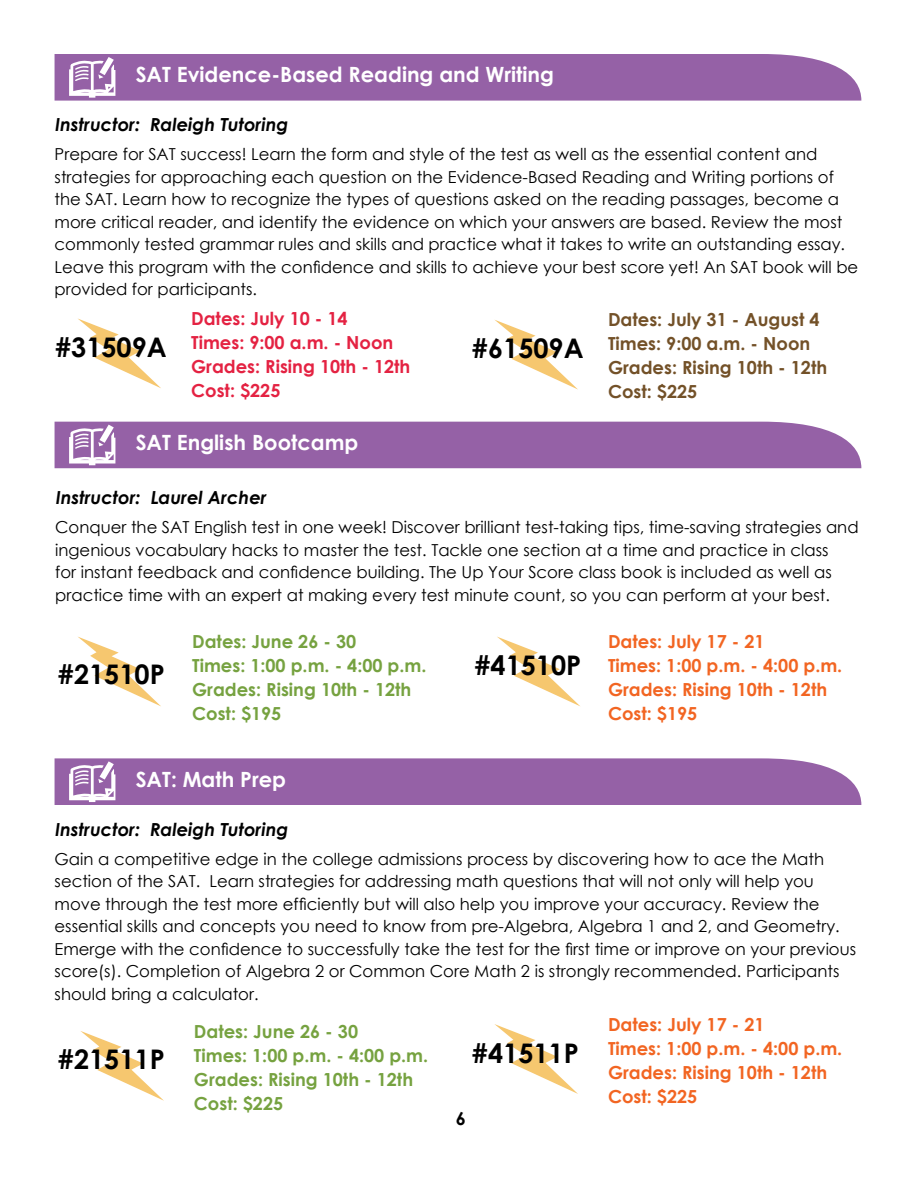
<style>
.page{position:relative;width:918px;height:1188px;background:#fff}
.page>*{position:absolute;margin:0;border:0;box-sizing:border-box;transform-origin:0 0}
.t1{font:700 27px "Century Gothic";color:#000}
.t2{font:700 21px "Century Gothic";color:#fff}
.t3{font:700 18px/24px "Century Gothic";color:#f26522}
.t4{font:700 18px/24px "Century Gothic";color:#76a240}
.t5{font:italic 700 18px "Century Gothic";color:#000}
.t6{font:700 18px/24px "Century Gothic";color:#735128}
.t7{font:700 18px/24px "Century Gothic";color:#e42242}
.t8{font:700 18px "Century Gothic";color:#000}
.t9{font:16.5px/22.5px "Century Gothic";color:#000}
</style>
<div class="page">
<svg style="left:55px;top:54px;width:806px;height:47px;background:#9a69aa"></svg>
<svg style="left:495px;top:320px;width:83px;height:70px"></svg>
<svg style="left:78px;top:318px;width:83px;height:70px"></svg>
<div style="left:55px;top:422px;width:806px;height:46px;background:#9561a6"></div>
<svg style="left:497px;top:637px;width:83px;height:69px"></svg>
<svg style="left:78px;top:637px;width:83px;height:69px"></svg>
<svg style="left:55px;top:758px;width:806px;height:47px;background:#9a69aa"></svg>
<svg style="left:494px;top:1024px;width:84px;height:70px"></svg>
<svg style="left:80px;top:1031px;width:84px;height:70px"></svg>
<p class="t2" style="left:136px;top:59px;width:420px">SAT Evidence-Based Reading and Writing</p>
<p class="t5" style="left:55px;top:111px;width:235px">Instructor: Raleigh Tutoring</p>
<p class="t9" style="left:55px;top:143px;width:805px">Prepare for SAT success! Learn the form and style of the test as well as the essential content and strategies for approaching each question on the Evidence-Based Reading and Writing portions of the SAT. Learn how to recognize the types of questions asked on the reading passages, become a more critical reader, and identify the evidence on which your answers are based. Review the most commonly tested grammar rules and skills and practice what it takes to write an outstanding essay.<br>Leave this program with the confidence and skills to achieve your best score yet! An SAT book will be provided for participants.</p>
<h1 class="t1" style="left:55px;top:327px;width:113px">#31509A</h1>
<p class="t7" style="left:191px;top:306px;width:221px">Dates: July 10 - 14<br>Times: 9:00 a.m. - Noon<br>Grades: Rising 10th - 12th<br>Cost: $225</p>
<p class="t2" style="left:136px;top:426px;width:224px">SAT English Bootcamp</p>
<p class="t5" style="left:56px;top:484px;width:212px">Instructor: Laurel Archer</p>
<h1 class="t1" style="left:472px;top:328px;width:113px">#61509A</h1>
<p class="t6" style="left:608px;top:307px;width:221px">Dates: July 31 - August 4<br>Times: 9:00 a.m. - Noon<br>Grades: Rising 10th - 12th<br>Cost: $225</p>
<p class="t9" style="left:55px;top:516px;width:805px">Conquer the SAT English test in one week! Discover brilliant test-taking tips, time-saving strategies and ingenious vocabulary hacks to master the test. Tackle one section at a time and practice in class<br>for instant feedback and confidence building. The Up Your Score class book is included as well as practice time with an expert at making every test minute count, so you can perform at your best.</p>
<h1 class="t1" style="left:58px;top:654px;width:108px">#21510P</h1>
<p class="t4" style="left:192px;top:629px;width:236px">Dates: June 26 - 30<br>Times: 1:00 p.m. - 4:00 p.m.<br>Grades: Rising 10th - 12th<br>Cost: $195</p>
<p class="t2" style="left:136px;top:763px;width:152px">SAT: Math Prep</p>
<p class="t5" style="left:55px;top:815px;width:235px">Instructor: Raleigh Tutoring</p>
<h1 class="t1" style="left:474px;top:645px;width:108px">#41510P</h1>
<p class="t3" style="left:608px;top:629px;width:236px">Dates: July 17 - 21<br>Times: 1:00 p.m. - 4:00 p.m.<br>Grades: Rising 10th - 12th<br>Cost: $195</p>
<p class="t9" style="left:55px;top:847px;width:803px">Gain a competitive edge in the college admissions process by discovering how to ace the Math section of the SAT. Learn strategies for addressing math questions that will not only will help you move through the test more efficiently but will also help you improve your accuracy. Review the essential skills and concepts you need to know from pre-Algebra, Algebra 1 and 2, and Geometry.<br>Emerge with the confidence to successfully take the test for the first time or improve on your previous score(s). Completion of Algebra 2 or Common Core Math 2 is strongly recommended. Participants should bring a calculator.</p>
<h1 class="t1" style="left:58px;top:1039px;width:108px">#21511P</h1>
<p class="t4" style="left:194px;top:1018px;width:236px">Dates: June 26 - 30<br>Times: 1:00 p.m. - 4:00 p.m.<br>Grades: Rising 10th - 12th<br>Cost: $225</p>
<h1 class="t1" style="left:472px;top:1032px;width:108px">#41511P</h1>
<p class="t8" style="left:456px;top:1105px;width:12px">6</p>
<p class="t3" style="left:608px;top:1011px;width:236px">Dates: July 17 - 21<br>Times: 1:00 p.m. - 4:00 p.m.<br>Grades: Rising 10th - 12th<br>Cost: $225</p>
</div>
